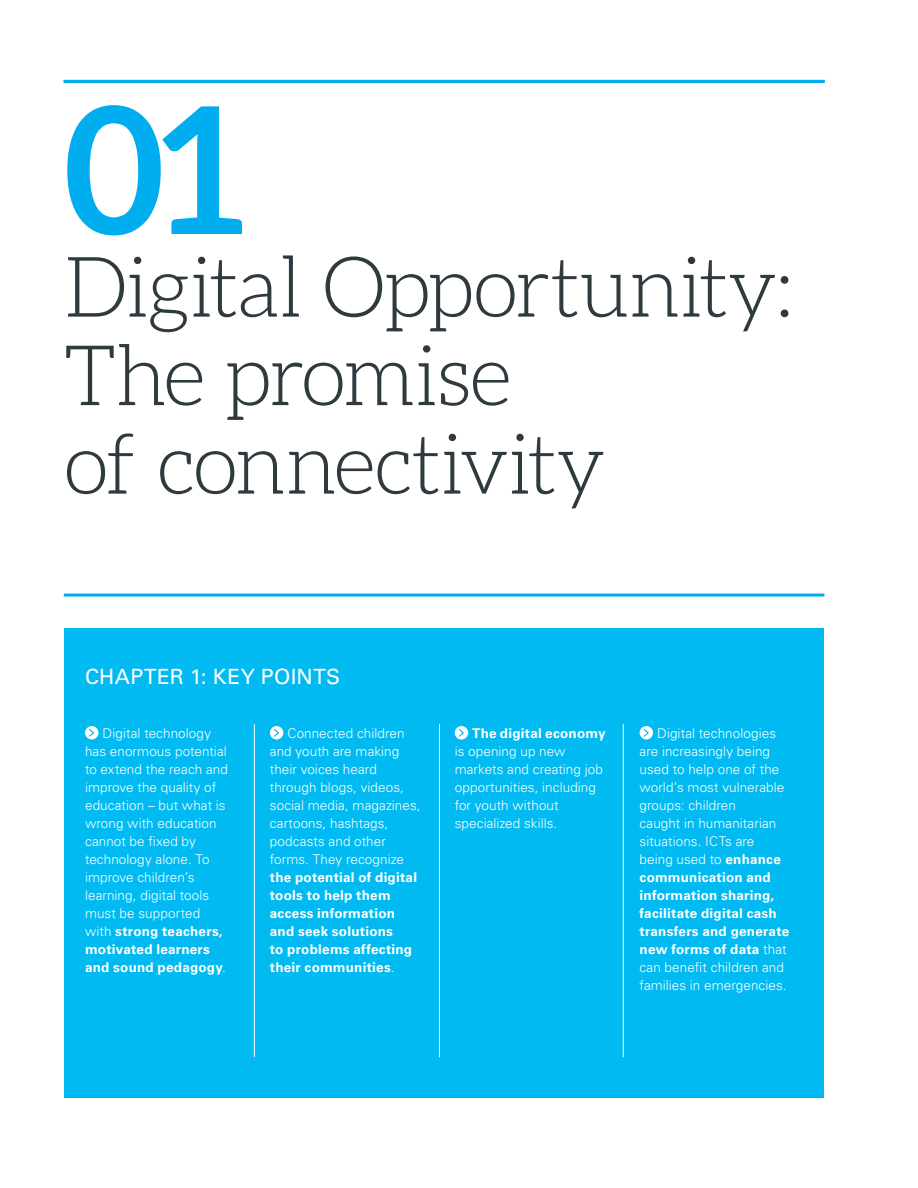
<style>
.page{position:relative;width:918px;height:1188px;background:#fff}
.page>*{position:absolute;margin:0;border:0;box-sizing:border-box;transform-origin:0 0}
.Chapter_number{font:700 176.25px "Aleo";color:#00aeef}
.TOC_Chapter_title{font:300 84px/88.5px "Aleo";letter-spacing:-.02em;color:#2f3a3f}
.Key_points_heading{font:21px "Univers LT Std";letter-spacing:.02em;color:#fff}
.Key_points{font:300 13.5px/18px "Univers LT Std";letter-spacing:.005em;color:#fff}
.s1{font-weight:700}
</style>
<div class="page">
<hr style="left:64px;top:80px;width:760px;height:3px;background:#00aeef">
<hr style="left:64px;top:594px;width:760px;height:3px;background:#00aeef">
<div style="left:65px;top:628px;width:759px;height:470px;background:#00baf1"></div>
<svg style="left:85px;top:726px;width:14px;height:14px"></svg>
<svg style="left:88px;top:728px;width:7px;height:10px"></svg>
<div style="left:270px;top:726px;width:13px;height:14px;background:#fff;border-radius:50%"></div>
<svg style="left:274px;top:729px;width:6px;height:8px"></svg>
<div style="left:455px;top:726px;width:13px;height:14px;background:#fff;border-radius:50%"></div>
<svg style="left:458px;top:729px;width:6px;height:8px"></svg>
<svg style="left:640px;top:726px;width:13px;height:14px"></svg>
<svg style="left:642px;top:728px;width:8px;height:10px"></svg>
<hr style="left:254px;top:724px;width:1px;height:333px;background:#fff">
<hr style="left:439px;top:724px;width:1px;height:333px;background:#fff">
<hr style="left:623px;top:724px;width:1px;height:333px;background:#fff">
<p class="Chapter_number" style="left:64px;top:69px;width:183px">01</p>
<p class="TOC_Chapter_title" style="left:64px;top:243px;width:732px">Digital Opportunity:<br>The promise<br>of connectivity</p>
<p class="Key_points_heading" style="left:85px;top:664px;width:257px">CHAPTER 1: KEY POINTS</p>
<p class="Key_points" style="left:85px;top:724px;width:144px;text-indent:18px">Digital technology has enormous potential to extend the reach and improve the quality of education – but what is wrong with education cannot be fixed by technology alone. To improve children’s learning, digital tools must be supported with <span class="s1">strong teachers, motivated learners and sound pedagogy</span>.</p>
<p class="Key_points" style="left:270px;top:724px;width:152px;text-indent:18px">Connected children and youth are making their voices heard through blogs, videos, social media, magazines, cartoons, hashtags, podcasts and other forms. They recognize <span class="s1">the potential of digital tools to help them access information and seek solutions<br>to problems affecting their communities</span>.</p>
<p class="Key_points" style="left:455px;top:724px;width:152px;text-indent:18px"><span class="s1">The digital economy </span>is opening up new markets and creating job opportunities, including for youth without specialized skills.</p>
<p class="Key_points" style="left:640px;top:724px;width:151px;text-indent:18px">Digital technologies are increasingly being used to help one of the world’s most vulnerable groups: children<br>caught in humanitarian situations. ICTs are being used to <span class="s1">enhance communication and information sharing, facilitate digital cash transfers and generate new forms of data</span> that can benefit children and families in emergencies.</p>
</div>
